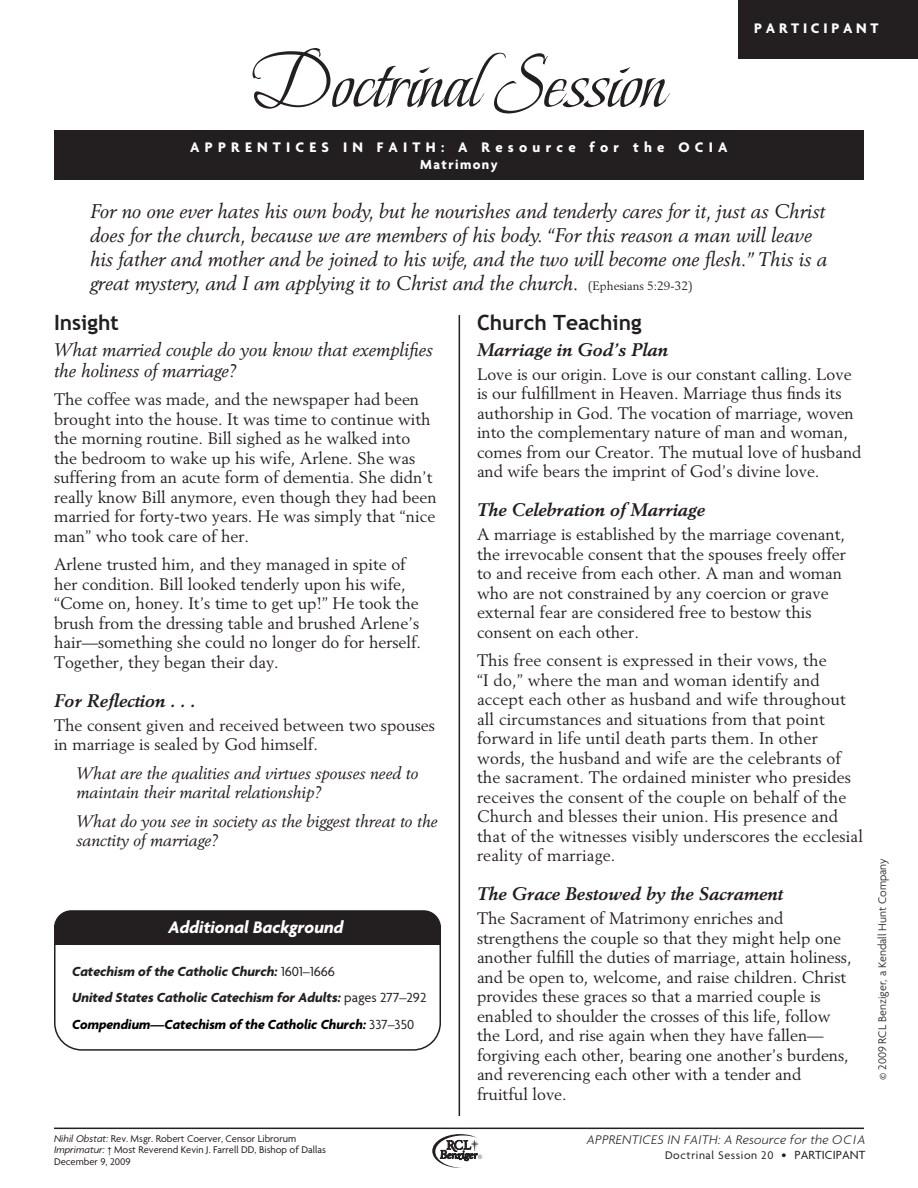
<style>
.page{position:relative;width:918px;height:1188px;background:#fff}
.page>*{position:absolute;margin:0;border:0;box-sizing:border-box;transform-origin:0 0}
.t1{font:78px "Beau Rivage";color:#231f20}
.RCIA_HeadA{font:700 21px "Trebuchet MS";color:#231f20}
.RCIA_Intro_quote{font:italic 19.5px/24px "Berling LT Std";color:#231f20}
.RCIA_headB{font:italic 700 18px "Berling LT Std";color:#231f20}
.RCIA_headB-2{font:italic 18px/21px "Berling LT Std";color:#231f20}
.t2{font:italic 700 18px "Agenda";color:#fff}
.RCIA_text{font:16.5px/19.5px "Berling LT Std";color:#231f20}
.RCIA_TextIndented{font:italic 16.5px/19.5px "Berling LT Std";color:#231f20}
.t3{font:700 15px "Agenda";letter-spacing:.35em;color:#fff}
.t4{font:700 15px "Agenda";letter-spacing:.25em;color:#fff}
.t5{font:italic 700 14.25px "Agenda";color:#231f20}
.t6{font:italic 700 14.25px "Agenda";color:#000}
.t7{font:700 14.25px "Agenda";letter-spacing:.1em;color:#fff}
.t8{font:italic 300 13.5px "Agenda";letter-spacing:.025em;color:#231f20}
.t9{font:300 12px "Agenda";color:#231f20}
.t10{font:12px "Agenda";letter-spacing:.05em;color:#231f20}
.Bottom_rule{font:10.5px/11.2px "Agenda";color:#231f20}
.s1{font-style:normal;font-size:12px}
.s2{font-weight:400;font-style:normal}
.s3{font-weight:400;font-style:normal;color:#231f20}
.s4{font-style:italic}
.s5{font-size:13.5px}
.s6{font-size:12.75px}
</style>
<div class="page">
<div style="left:738px;top:0;width:180px;height:58px;background:#231f20"></div>
<div style="left:54px;top:130px;width:810px;height:50px;background:#231f20"></div>
<hr style="left:459px;top:315px;width:1px;height:801px;background:#231f20">
<div style="left:54px;top:911px;width:387px;height:140px;border:2px solid #231f20;border-radius:27px"></div>
<div style="left:54px;top:910px;width:387px;height:35px;background:#231f20;border-radius:17px"></div>
<div style="left:54px;top:926px;width:387px;height:19px;background:#231f20"></div>
<svg style="left:432px;top:1134px;width:50px;height:34px"></svg>
<hr style="left:54px;top:1128px;width:810px;height:1px;background:#231f20">
<p class="t1" style="left:252px;top:20px;width:415px">Doctrinal Session</p>
<p class="t4" style="left:754px;top:20px;width:126px">PARTICIPANT</p>
<p class="t3" style="left:190px;top:139px;width:539px">APPRENTICES IN FAITH: A Resource for the OCIA</p>
<p class="t7" style="left:420px;top:157px;width:79px">Matrimony</p>
<p class="RCIA_Intro_quote" style="left:90px;top:199px;width:739px">For no one ever hates his own body, but he nourishes and tenderly cares for it, just as Christ does for the church, because we are members of his body. “For this reason a man will leave his father and mother and be joined to his wife, and the two will become one flesh.” This is a great mystery, and I am applying it to Christ and the church. <span class="s1">(Ephesians 5:29-32)</span></p>
<p class="RCIA_HeadA" style="left:54px;top:310px;width:66px">Insight</p>
<p class="RCIA_headB-2" style="left:54px;top:339px;width:380px">What married couple do you know that exemplifies the holiness of marriage?</p>
<p class="RCIA_text" style="left:54px;top:390px;width:384px">The coffee was made, and the newspaper had been brought into the house. It was time to continue with the morning routine. Bill sighed as he walked into the bedroom to wake up his wife, Arlene. She was suffering from an acute form of dementia. She didn’t really know Bill anymore, even though they had been married for forty-two years. He was simply that “nice man” who took care of her.</p>
<p class="RCIA_text" style="left:54px;top:555px;width:369px">Arlene trusted him, and they managed in spite of her condition. Bill looked tenderly upon his wife, “Come on, honey. It’s time to get up!” He took the brush from the dressing table and brushed Arlene’s hair—something she could no longer do for herself.<br>Together, they began their day.</p>
<p class="RCIA_headB" style="left:54px;top:690px;width:143px">For Reflection . . .</p>
<p class="RCIA_text" style="left:54px;top:715px;width:383px">The consent given and received between two spouses in marriage is sealed by God himself.</p>
<p class="RCIA_TextIndented" style="left:76px;top:763px;width:343px">What are the qualities and virtues spouses need to maintain their marital relationship?</p>
<p class="RCIA_TextIndented" style="left:76px;top:811px;width:363px">What do you see in society as the biggest threat to the sanctity of marriage?</p>
<p class="RCIA_HeadA" style="left:477px;top:310px;width:166px">Church Teaching</p>
<p class="RCIA_headB" style="left:477px;top:339px;width:192px">Marriage in God’s Plan</p>
<p class="RCIA_text" style="left:477px;top:364px;width:386px">Love is our origin. Love is our constant calling. Love is our fulfillment in Heaven. Marriage thus finds its authorship in God. The vocation of marriage, woven into the complementary nature of man and woman, comes from our Creator. The mutual love of husband and wife bears the imprint of God’s divine love.</p>
<p class="RCIA_headB" style="left:477px;top:499px;width:229px">The Celebration of Marriage</p>
<p class="RCIA_text" style="left:477px;top:525px;width:371px">A marriage is established by the marriage covenant, the irrevocable consent that the spouses freely offer to and receive from each other. A man and woman who are not constrained by any coercion or grave external fear are considered free to bestow this consent on each other.</p>
<p class="RCIA_text" style="left:477px;top:651px;width:387px">This free consent is expressed in their vows, the<br>“I do,” where the man and woman identify and accept each other as husband and wife throughout all circumstances and situations from that point forward in life until death parts them. In other words, the husband and wife are the celebrants of the sacrament. The ordained minister who presides receives the consent of the couple on behalf of the Church and blesses their union. His presence and that of the witnesses visibly underscores the ecclesial reality of marriage.</p>
<p class="RCIA_headB" style="left:477px;top:883px;width:307px">The Grace Bestowed by the Sacrament</p>
<p class="RCIA_text" style="left:477px;top:909px;width:376px">The Sacrament of Matrimony enriches and strengthens the couple so that they might help one another fulfill the duties of marriage, attain holiness, and be open to, welcome, and raise children. Christ provides these graces so that a married couple is enabled to shoulder the crosses of this life, follow the Lord, and rise again when they have fallen— forgiving each other, bearing one another’s burdens, and reverencing each other with a tender and fruitful love.</p>
<p class="t2" style="left:169px;top:917px;width:177px">Additional Background</p>
<p class="t5" style="left:72px;top:963px;width:265px">Catechism of the Catholic Church: <span class="s2">1601–1666</span></p>
<p class="t5" style="left:72px;top:990px;width:356px">United States Catholic Catechism for Adults: <span class="s2">pages 277–292</span></p>
<p class="t6" style="left:72px;top:1017px;width:344px">Compendium—Catechism of the Catholic Church: <span class="s3">337–350</span></p>
<p class="t9" style="left:876px;top:1080px;width:223px;rotate:-90deg">© 2009 RCL Benziger, a Kendall Hunt Company</p>
<p class="Bottom_rule" style="left:54px;top:1134px;width:273px"><span class="s4">Nihil Obstat:</span> Rev. Msgr. Robert Coerver, Censor Librorum<br><span class="s4">Imprimatur:</span> † Most Reverend Kevin J. Farrell DD, Bishop of Dallas<br>December 9, 2009</p>
<p class="t8" style="left:587px;top:1132px;width:280px">APPRENTICES IN FAITH: A Resource for the OCIA</p>
<p class="t10" style="left:665px;top:1149px;width:202px">Doctrinal Session 20 <span class="s5">•</span> <span class="s6">PARTICIPANT</span></p>
</div>
